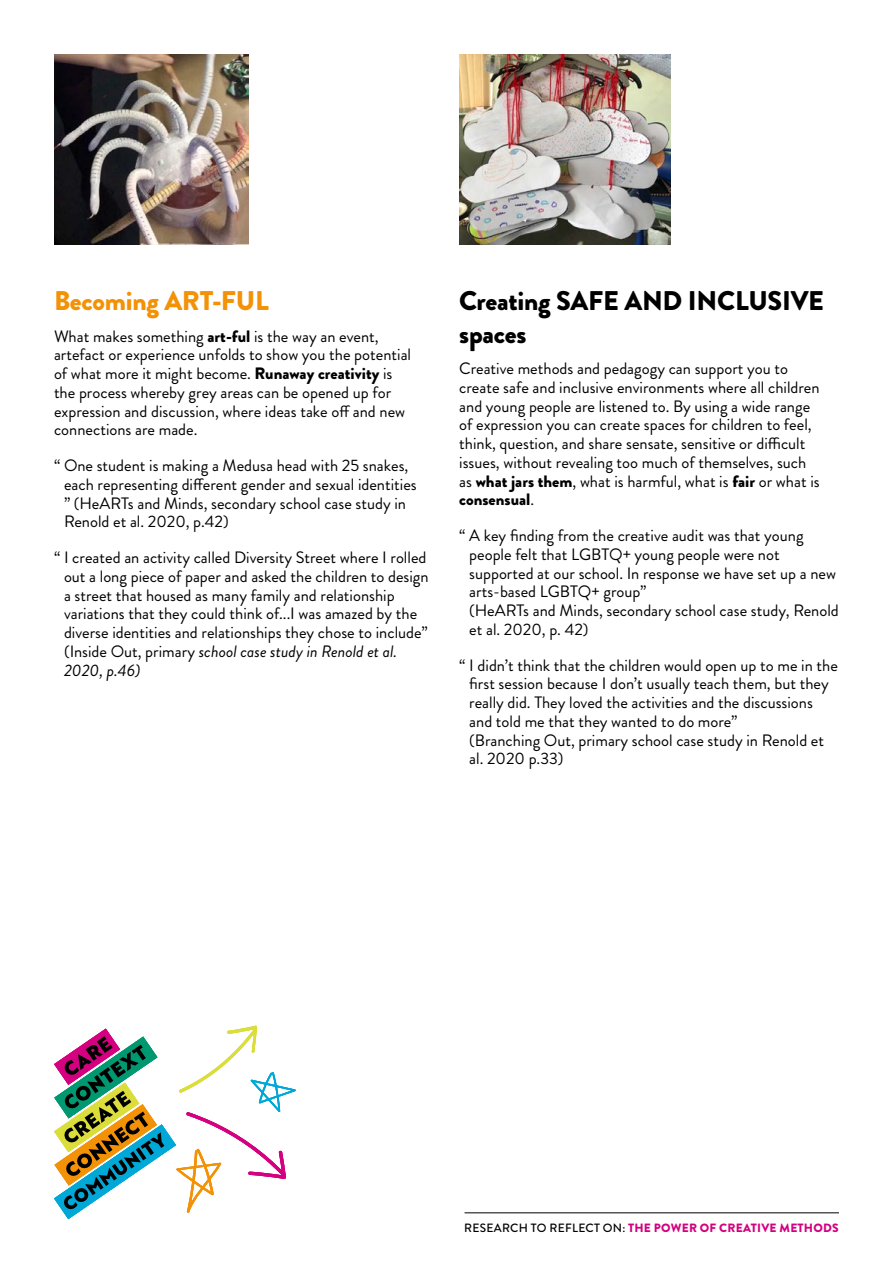
<style>
.page{position:relative;width:893px;height:1263px;background:#fff}
.page>*{position:absolute;margin:0;border:0;box-sizing:border-box;transform-origin:0 0}
.t1{font:900 27px/32.4px "Brandon Grotesque";letter-spacing:-.01em;color:#000}
.t2{font:900 27px "Brandon Grotesque";letter-spacing:-.01em;color:#f39207}
.t3{font:16.5px/18.8px "Brandon Grotesque";color:#000}
.t4{font:900 12px "Brandon Grotesque";letter-spacing:.02em;color:#d4007f}
.s1{font-weight:900}
.s2{font-style:italic}
.s3{font-weight:500;color:#000}
</style>
<div class="page">
<svg style="left:54px;top:1025px;width:242px;height:194px"></svg>
<hr style="left:465px;top:1212px;width:374px;height:1px;background:#000">
<img style="left:459px;top:54px;width:211px;height:191px">
<img style="left:54px;top:54px;width:194px;height:191px">
<h1 class="t2" style="left:54px;top:282px;width:216px">Becoming ART-FUL</h1>
<p class="t3" style="left:54px;top:327px;width:359px">What makes something <span class="s1">art-ful</span> is the way an event, artefact or experience unfolds to show you the potential of what more it might become. <span class="s1">Runaway creativity</span> is the process whereby grey areas can be opened up for expression and discussion, where ideas take off and new connections are made.</p>
<p class="t3" style="left:64px;top:456px;width:354px;text-indent:-10px">“ One student is making a Medusa head with 25 snakes, each representing different gender and sexual identities ” (HeARTs and Minds, secondary school case study in Renold et al. 2020, p.42)</p>
<p class="t3" style="left:64px;top:548px;width:366px;text-indent:-10px">“ I created an activity called Diversity Street where I rolled out a long piece of paper and asked the children to design a street that housed as many family and relationship variations that they could think of...I was amazed by the diverse identities and relationships they chose to include” (Inside Out, primary <span class="s2">school case study in Renold et al.<br>2020, p.46)</span></p>
<h1 class="t1" style="left:459px;top:285px;width:366px">Creating SAFE AND INCLUSIVE spaces</h1>
<p class="t3" style="left:459px;top:359px;width:362px">Creative methods and pedagogy can support you to create safe and inclusive environments where all children and young people are listened to. By using a wide range of expression you can create spaces for children to feel, think, question, and share sensate, sensitive or difficult issues, without revealing too much of themselves, such as <span class="s1">what jars them</span>, what is harmful, what is <span class="s1">fair</span> or what is <span class="s1">consensual</span>.</p>
<p class="t3" style="left:469px;top:526px;width:371px;text-indent:-10px">“ A key finding from the creative audit was that young people felt that LGBTQ+ young people were not supported at our school. In response we have set up a new arts-based LGBTQ+ group”<br>(HeARTs and Minds, secondary school case study, Renold et al. 2020, p. 42)</p>
<p class="t3" style="left:469px;top:656px;width:370px;text-indent:-10px">“ I didn’t think that the children would open up to me in the first session because I don’t usually teach them, but they really did. They loved the activities and the discussions and told me that they wanted to do more”<br>(Branching Out, primary school case study in Renold et al. 2020 p.33)</p>
<p class="t4" style="left:464px;top:1219px;width:376px"><span class="s3">RESEARCH TO REFLECT ON:</span> THE POWER OF CREATIVE METHODS</p>
</div>
